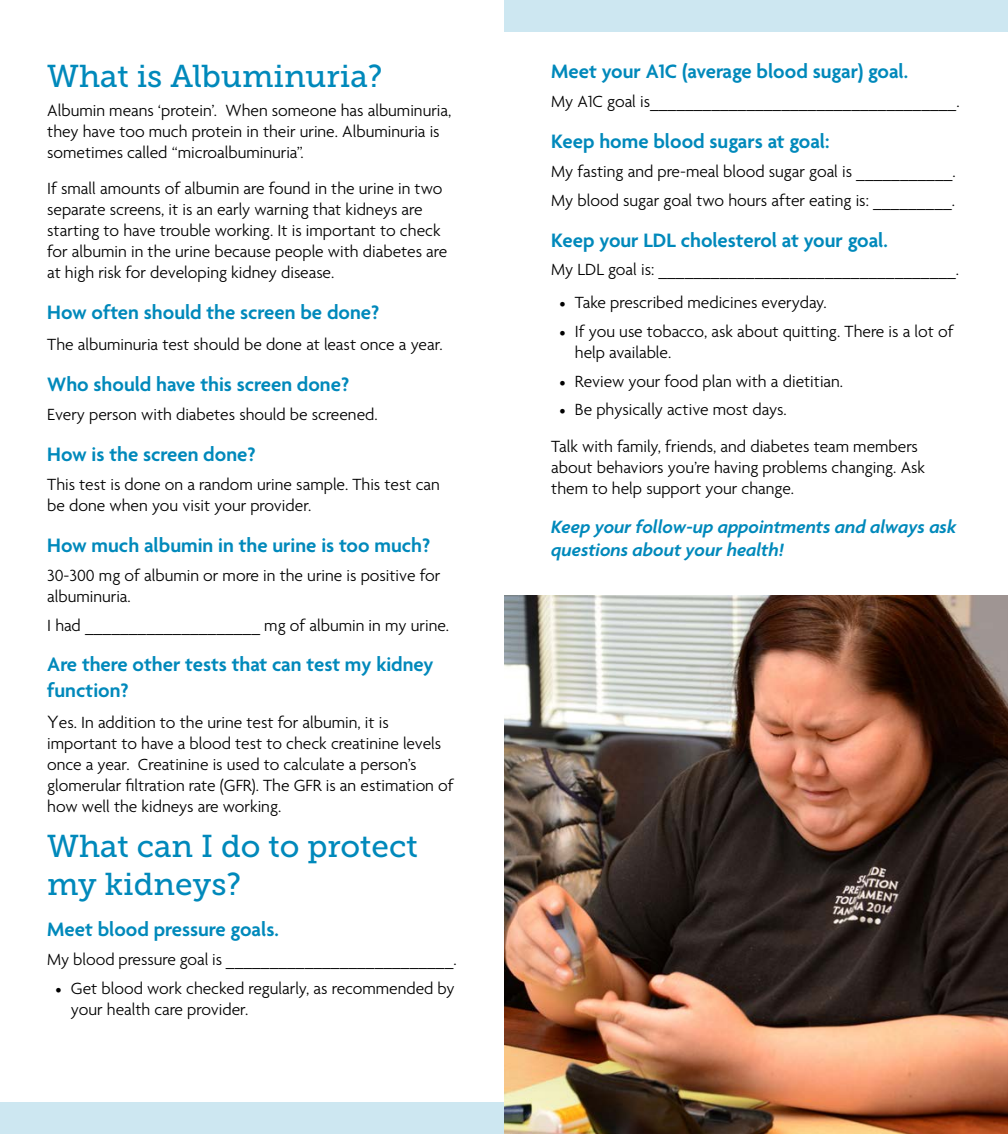
<style>
.page{position:relative;width:1008px;height:1134px;background:#fff}
.page>*{position:absolute;margin:0;border:0;box-sizing:border-box;transform-origin:0 0}
.t1{font:31.5px/37.8px "Museo Slab 500";color:#0089bb}
.t2{font:600 21px/25.2px "Agenda";color:#0089bb}
.t3{font:italic 600 19.25px/23.1px "Agenda";color:#0089bb}
.t4{font:300 17.5px/21px "Agenda";color:#000}
.s1{font-size:19.25px}
.s2{font-family:"Minion Pro";font-weight:400}
</style>
<div class="page">
<img style="left:504px;top:596px;width:504px;height:538px">
<div style="left:0;top:1103px;width:504px;height:31px;background:#cde7f1"></div>
<div style="left:504px;top:0;width:504px;height:32px;background:#cde7f1"></div>
<h1 class="t1" style="left:47px;top:57px;width:337px">What is Albuminuria?</h1>
<p class="t4" style="left:47px;top:100px;width:406px">Albumin means ‘protein’. When someone has albuminuria, they have too much protein in their urine. Albuminuria is sometimes called “microalbuminuria”.</p>
<p class="t4" style="left:47px;top:179px;width:402px">If small amounts of albumin are found in the urine in two separate screens, it is an early warning that kidneys are starting to have trouble working. It is important to check for albumin in the urine because people with diabetes are at high risk for developing kidney disease.</p>
<p class="t2" style="left:47px;top:301px;width:334px">How often should the screen be done?</p>
<p class="t4" style="left:47px;top:335px;width:397px">The albuminuria test should be done at least once a year.</p>
<p class="t2" style="left:47px;top:373px;width:303px">Who should have this screen done?</p>
<p class="t4" style="left:47px;top:405px;width:332px">Every person with diabetes should be screened.</p>
<p class="t2" style="left:47px;top:443px;width:210px">How is the screen done?</p>
<p class="t4" style="left:47px;top:475px;width:394px">This test is done on a random urine sample. This test can be done when you visit your provider.</p>
<p class="t2" style="left:47px;top:534px;width:385px">How much albumin in the urine is too much?</p>
<p class="t4" style="left:47px;top:566px;width:394px">30-300 mg of albumin or more in the urine is positive for albuminuria.</p>
<p class="t4" style="left:47px;top:616px;width:403px">I had ____________________ mg of albumin in my urine.</p>
<p class="t2" style="left:47px;top:653px;width:388px">Are there other tests that can test my kidney function?</p>
<p class="t4" style="left:47px;top:713px;width:408px"><span class="s1">Y</span>es. In addition to the urine test for albumin, it is important to have a blood test to check creatinine levels once a year. Creatinine is used to calculate a person’s glomerular filtration rate (GFR). The GFR is an estimation of how well the kidneys are working.</p>
<h1 class="t1" style="left:47px;top:828px;width:372px">What can I do to protect my kidneys?</h1>
<p class="t2" style="left:47px;top:918px;width:233px">Meet blood pressure goals.</p>
<p class="t4" style="left:47px;top:950px;width:411px">My blood pressure goal is __________________________.</p>
<p class="t4" style="left:71px;top:979px;width:385px;text-indent:-16px"><span class="s2">•</span> Get blood work checked regularly, as recommended by your health care provider.</p>
<p class="t2" style="left:551px;top:60px;width:359px">Meet your A1C (average blood sugar) goal.</p>
<p class="t4" style="left:551px;top:92px;width:410px">My A1C goal is___________________________________.</p>
<p class="t2" style="left:551px;top:130px;width:280px">Keep home blood sugars at goal:</p>
<p class="t4" style="left:551px;top:158px;width:406px;line-height:28.9px">My fasting and pre-meal blood sugar goal is ___________.<br>My blood sugar goal two hours after eating is: _________.</p>
<p class="t2" style="left:551px;top:229px;width:338px">Keep your LDL cholesterol at your goal.</p>
<p class="t4" style="left:551px;top:260px;width:409px">My LDL goal is: __________________________________.</p>
<p class="t4" style="left:559px;top:293px;width:269px"><span class="s2">•</span> Take prescribed medicines everyday.</p>
<p class="t4" style="left:575px;top:322px;width:380px;text-indent:-16px"><span class="s2">•</span> If you use tobacco, ask about quitting. There is a lot of help available.</p>
<p class="t4" style="left:559px;top:371px;width:286px"><span class="s2">•</span> Review your food plan with a dietitian.</p>
<p class="t4" style="left:551px;top:392px;width:368px;line-height:36.8px;text-indent:8px"><span class="s2">•</span> Be physically active most days.<br>Talk with family, friends, and diabetes team members</p>
<p class="t4" style="left:551px;top:458px;width:375px">about behaviors you’re having problems changing. Ask them to help support your change.</p>
<p class="t3" style="left:551px;top:516px;width:406px">Keep your follow-up appointments and always ask questions about your health!</p>
</div>
